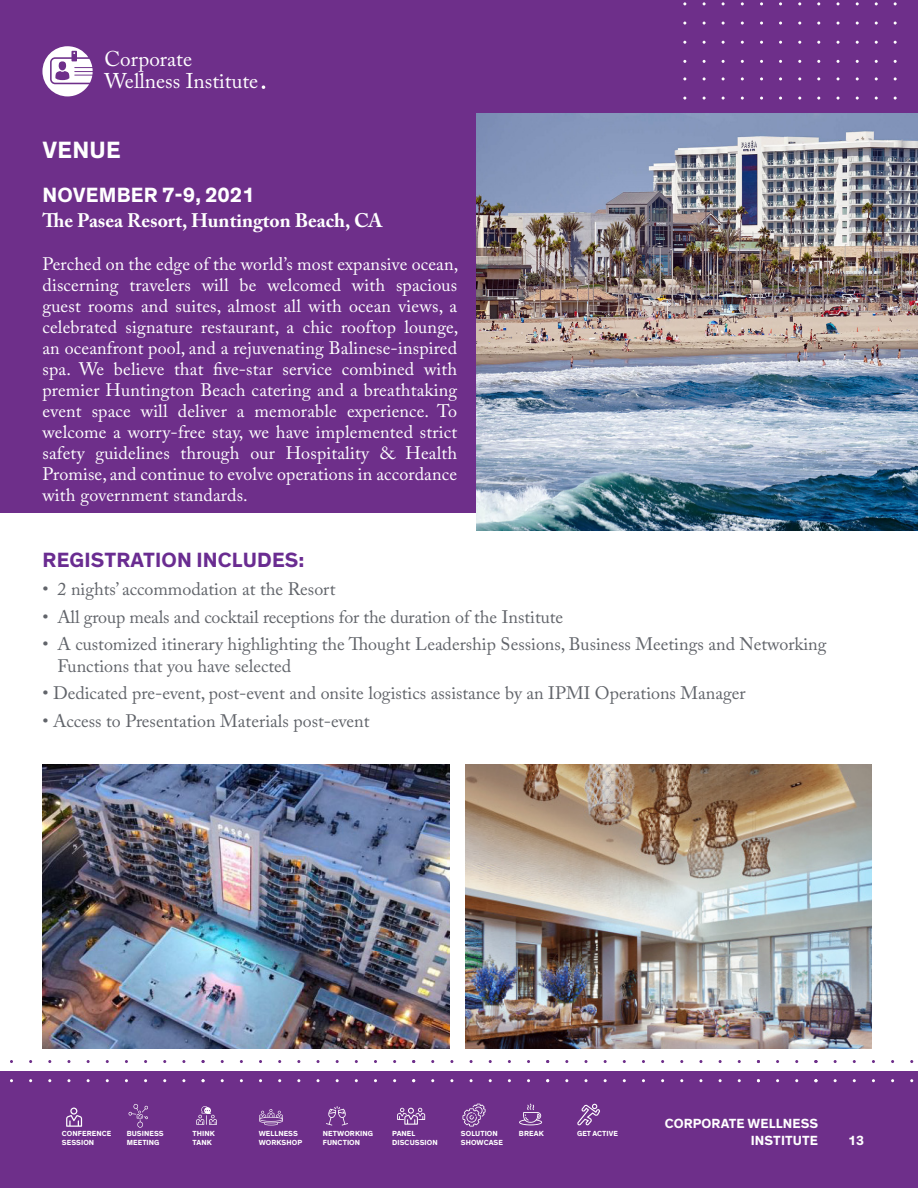
<style>
.page{position:relative;width:918px;height:1188px;background:#fff}
.page>*{position:absolute;margin:0;border:0;box-sizing:border-box;transform-origin:0 0}
.t1{font:700 24px "Theinhardt";letter-spacing:.01em;color:#fff}
.t2{font:21.15px/22.8px "Adobe Caslon Pro";color:#fff}
.t3{font:700 21px "Theinhardt";letter-spacing:.01em;color:#6a2c91}
.t4{font:700 21px "Theinhardt";letter-spacing:.01em;color:#fff}
.t5{font:700 19.5px "Adobe Caslon Pro";color:#fff}
.t6{font:18px/21px "Adobe Caslon Pro";letter-spacing:.01em;color:#fff;text-align:justify}
.t7{font:18px/21px "Adobe Caslon Pro";color:#61646a}
.t8{font:700 13.5px/16.5px "Theinhardt";letter-spacing:.01em;color:#fff;text-align:right}
.t9{font:700 7.5px/9px "Theinhardt";letter-spacing:.01em;color:#fff}
</style>
<div class="page">
<div style="left:0;top:1071px;width:918px;height:117px;background:#6e2f8a"></div>
<svg style="left:397px;top:1108px;width:28px;height:17px"></svg>
<svg style="left:259px;top:1109px;width:24px;height:16px"></svg>
<svg style="left:196px;top:1106px;width:21px;height:19px"></svg>
<svg style="left:66px;top:1108px;width:16px;height:19px"></svg>
<svg style="left:584px;top:1060px;width:4px;height:3px"></svg>
<svg style="left:326px;top:1106px;width:22px;height:19px"></svg>
<svg style="left:463px;top:1104px;width:23px;height:22px"></svg>
<svg style="left:519px;top:1104px;width:23px;height:21px"></svg>
<svg style="left:577px;top:1104px;width:23px;height:21px"></svg>
<svg style="left:129px;top:1104px;width:19px;height:24px"></svg>
<div style="left:0;top:0;width:918px;height:513px;background:#6e2f8a"></div>
<svg style="left:836px;top:60px;width:4px;height:3px"></svg>
<svg style="left:262px;top:85px;width:3px;height:4px"></svg>
<svg style="left:42px;top:46px;width:51px;height:50px"></svg>
<img style="left:465px;top:764px;width:407px;height:285px">
<img style="left:42px;top:764px;width:407px;height:285px">
<img style="left:477px;top:114px;width:441px;height:417px">
<p class="t2" style="left:105px;top:47px;width:155px">Corporate<br>Wellness Institute</p>
<h1 class="t1" style="left:43px;top:135px;width:80px">VENUE</h1>
<p class="t4" style="left:43px;top:182px;width:214px">NOVEMBER 7-9, 2021</p>
<p class="t5" style="left:42px;top:209px;width:342px">The Pasea Resort, Huntington Beach, CA</p>
<p class="t6" style="left:42px;top:254px;width:417px">Perched on the edge of the world’s most expansive ocean, discerning travelers will be welcomed with spacious guest rooms and suites, almost all with ocean views, a celebrated signature restaurant, a chic rooftop lounge, an oceanfront pool, and a rejuvenating Balinese-inspired spa. We believe that five-star service combined with premier Huntington Beach catering and a breathtaking event space will deliver a memorable experience. To welcome a worry-free stay, we have implemented strict safety guidelines through our Hospitality &amp; Health Promise, and continue to evolve operations in accordance with government standards.</p>
<p class="t3" style="left:43px;top:547px;width:263px">REGISTRATION INCLUDES:</p>
<p class="t7" style="left:42px;top:578px;width:294px">• 2 nights’ accommodation at the Resort</p>
<p class="t7" style="left:42px;top:606px;width:522px">• All group meals and cocktail receptions for the duration of the Institute</p>
<p class="t7" style="left:57px;top:634px;width:771px;text-indent:-15px">• A customized itinerary highlighting the Thought Leadership Sessions, Business Meetings and Networking<br>Functions that you have selected</p>
<p class="t7" style="left:42px;top:683px;width:705px">• Dedicated pre-event, post-event and onsite logistics assistance by an IPMI Operations Manager</p>
<p class="t7" style="left:42px;top:710px;width:329px">• Access to Presentation Materials post-event</p>
<p class="t8" style="left:665px;top:1116px;width:155px">CORPORATE WELLNESS<br>INSTITUTE</p>
<p class="t9" style="left:62px;top:1129px;width:51px">CONFERENCE<br>SESSION</p>
<p class="t9" style="left:323px;top:1129px;width:52px">NETWORKING<br>FUNCTION</p>
<p class="t9" style="left:127px;top:1129px;width:38px">BUSINESS<br>MEETING</p>
<p class="t8" style="left:848px;top:1132px;width:17px">13</p>
<p class="t9" style="left:193px;top:1129px;width:24px">THINK<br>TANK</p>
<p class="t9" style="left:392px;top:1129px;width:47px">PANEL<br>DISCUSSION</p>
<p class="t9" style="left:461px;top:1129px;width:44px">SOLUTION<br>SHOWCASE</p>
<p class="t9" style="left:259px;top:1129px;width:41px">WELLNESS</p>
<p class="t9" style="left:519px;top:1129px;width:26px">BREAK</p>
<p class="t9" style="left:577px;top:1129px;width:43px">GET ACTIVE</p>
<p class="t9" style="left:259px;top:1138px;width:45px">WORKSHOP</p>
</div>
